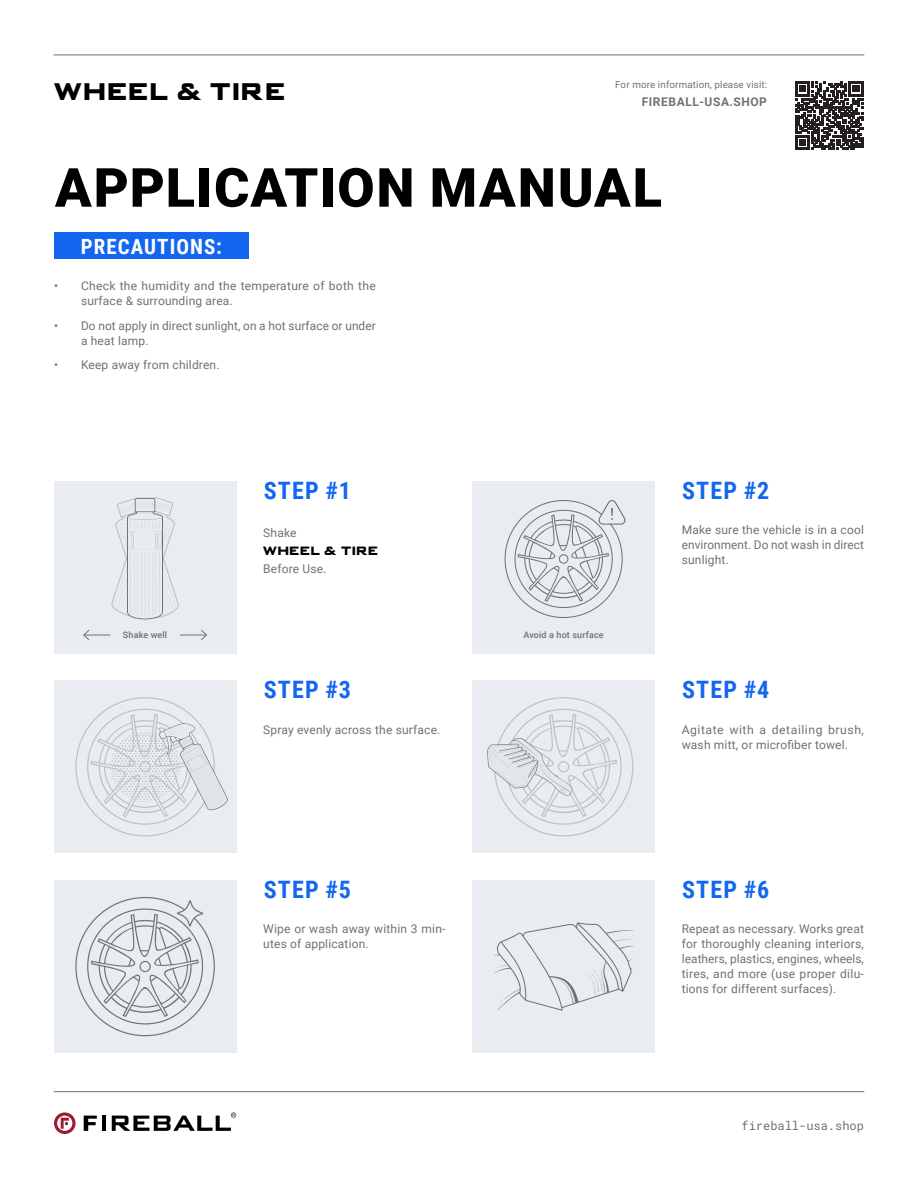
<style>
.page{position:relative;width:918px;height:1188px;background:#fff}
.page>*{position:absolute;margin:0;border:0;box-sizing:border-box;transform-origin:0 0}
.t1{font:900 54px "Roboto";letter-spacing:.03em;color:#000}
.Step{font:700 24px "Roboto Condensed";letter-spacing:.05em;color:#1266f0}
.Product_Name{font:24px "Hauser Gothic Test";letter-spacing:.065em;color:#000}
.Heading{font:700 21px "Roboto Condensed";letter-spacing:.05em;color:#fff}
.t2{font:12px/15px "Roboto";letter-spacing:.015em;color:#6c7278}
.t3{font:12px/15px "Roboto";letter-spacing:.04em;color:#6c7278}
.t4{font:12px "Roboto Mono";color:#6c7278}
.t5{font:700 12px "Roboto";letter-spacing:.05em;color:#6c7278}
.t6{font:12px "Hauser Gothic Test";letter-spacing:.065em;color:#000}
.t7{font:9.75px "Roboto";letter-spacing:.015em;color:#6c7278}
.Small_Copy{font:500 9px "Roboto";letter-spacing:.015em;color:#6c7278}
</style>
<div class="page">
<div style="left:54px;top:232px;width:194px;height:27px;background:#1266f0"></div>
<hr style="left:54px;top:1091px;width:810px;height:1px;background:#6c7278">
<svg style="left:54px;top:1112px;width:22px;height:22px"></svg>
<svg style="left:84px;top:1116px;width:13px;height:15px"></svg>
<hr style="left:102px;top:1116px;width:4px;height:15px;background:#000">
<svg style="left:112px;top:1112px;width:124px;height:19px"></svg>
<div style="left:54px;top:481px;width:182px;height:172px;background:#e9edf1"></div>
<div style="left:54px;top:680px;width:182px;height:173px;background:#e9edf1"></div>
<div style="left:54px;top:880px;width:182px;height:173px;background:#e9edf1"></div>
<div style="left:472px;top:680px;width:183px;height:173px;background:#e9edf1"></div>
<div style="left:472px;top:880px;width:183px;height:173px;background:#e9edf1"></div>
<hr style="left:54px;top:55px;width:810px;height:1px;background:#6c7278">
<svg style="left:111px;top:497px;width:68px;height:122px"></svg>
<svg style="left:180px;top:630px;width:27px;height:10px"></svg>
<svg style="left:83px;top:630px;width:27px;height:10px"></svg>
<div style="left:472px;top:481px;width:183px;height:172px;background:#e9edf1"></div>
<svg style="left:487px;top:697px;width:146px;height:139px"></svg>
<svg style="left:75px;top:897px;width:140px;height:139px"></svg>
<svg style="left:494px;top:922px;width:139px;height:89px"></svg>
<svg style="left:505px;top:500px;width:121px;height:118px"></svg>
<svg style="left:75px;top:697px;width:153px;height:139px"></svg>
<svg style="left:795px;top:82px;width:68px;height:68px"></svg>
<p class="Product_Name" style="left:54px;top:79px;width:233px">WHEEL &amp; TIRE</p>
<p class="t7" style="left:615px;top:78px;width:154px">For more information, please visit:</p>
<p class="t5" style="left:642px;top:94px;width:127px">FIREBALL-USA.SHOP</p>
<p class="t1" style="left:55px;top:150px;width:609px">APPLICATION MANUAL</p>
<p class="Heading" style="left:81px;top:232px;width:143px">PRECAUTIONS:</p>
<p class="t2" style="left:81px;top:278px;width:296px;text-indent:-27px">• Check the humidity and the temperature of both the surface &amp; surrounding area.</p>
<p class="t2" style="left:81px;top:317px;width:296px;text-indent:-27px">• Do not apply in direct sunlight, on a hot surface or under a heat lamp.</p>
<p class="t2" style="left:54px;top:357px;width:167px">• Keep away from children.</p>
<p class="Step" style="left:264px;top:473px;width:89px">STEP #1</p>
<p class="t2" style="left:263px;top:525px;width:35px">Shake</p>
<p class="t6" style="left:263px;top:544px;width:116px">WHEEL &amp; TIRE</p>
<p class="t2" style="left:263px;top:561px;width:65px">Before Use.</p>
<p class="Small_Copy" style="left:123px;top:629px;width:46px">Shake well</p>
<p class="Small_Copy" style="left:523px;top:629px;width:82px">Avoid a hot surface</p>
<p class="Step" style="left:264px;top:673px;width:89px">STEP #3</p>
<p class="t2" style="left:263px;top:721px;width:179px">Spray evenly across the surface.</p>
<p class="Step" style="left:264px;top:873px;width:89px">STEP #5</p>
<p class="t2" style="left:263px;top:921px;width:184px">Wipe or wash away within 3 min&shy;utes of application.</p>
<p class="Step" style="left:682px;top:473px;width:89px">STEP #2</p>
<p class="t2" style="left:682px;top:522px;width:184px;text-align:justify">Make sure the vehicle is in a cool environment. Do not wash in direct sunlight.</p>
<p class="Step" style="left:682px;top:673px;width:89px">STEP #4</p>
<p class="t3" style="left:682px;top:721px;width:184px">Agitate with a detailing brush, wash mitt, or microfiber towel.</p>
<p class="Step" style="left:682px;top:873px;width:89px">STEP #6</p>
<p class="t2" style="left:682px;top:921px;width:184px;text-align:justify">Repeat as necessary. Works great for thoroughly cleaning interiors, leathers, plastics, engines, wheels, tires, and more (use proper dilu&shy;tions for different surfaces).</p>
<p class="t4" style="left:742px;top:1117px;width:124px">fireball-usa.shop</p>
</div>
